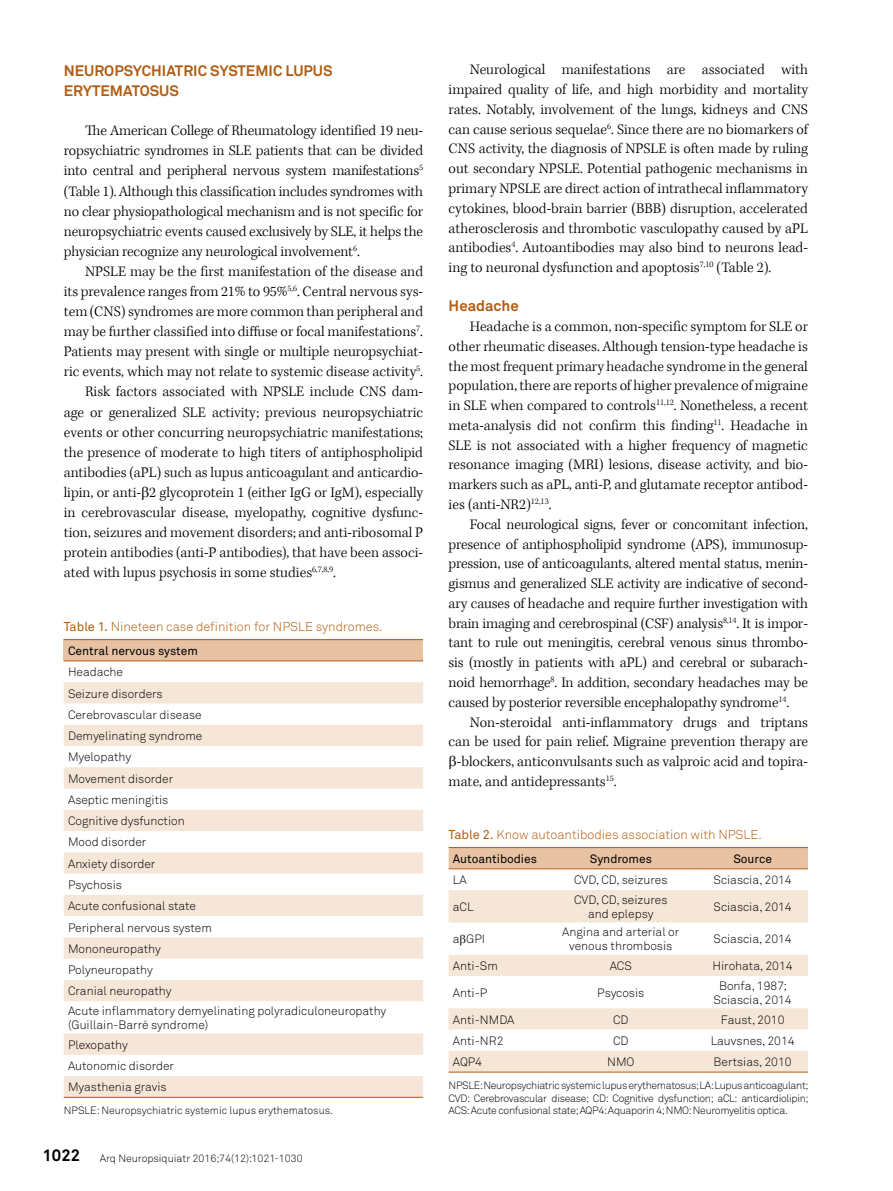
<style>
.page{position:relative;width:893px;height:1191px;background:#fff}
.page>*{position:absolute;margin:0;border:0;box-sizing:border-box;transform-origin:0 0}
.t1{font:300 15px/19.8px "Kepler Std";color:#000;text-align:justify}
.t2{font:700 15px/20.1px "Akkurat Pro";color:#b15c12}
.t3{font:12.75px "Akkurat Light Pro";color:#b15c12}
.t4{font:12px/21.3px "Akkurat Light Pro";color:#000}
.t5{font:12px "Akkurat Pro";color:#000}
.t6{font:10.5px/12.6px "Akkurat Light Pro";letter-spacing:-.005em;color:#000;text-align:justify}
.s1{font-family:"Akkurat Pro"}
.s2{font-family:"Akkurat Pro";font-weight:700;font-size:16.5px}
</style>
<div class="page">
<div style="left:64px;top:639px;width:359px;height:22px;background:#e7c2a3"></div>
<svg style="left:64px;top:682px;width:359px;height:415px"></svg>
<hr style="left:64px;top:639px;width:359px;height:1px;background:#b15c12">
<hr style="left:64px;top:660px;width:359px;height:1px;background:#b15c12">
<hr style="left:64px;top:1097px;width:359px;height:1px;background:#b15c12">
<div style="left:449px;top:848px;width:359px;height:20px;background:#e7c2a3"></div>
<svg style="left:449px;top:869px;width:359px;height:1px"></svg>
<svg style="left:449px;top:890px;width:359px;height:181px;fill:#f5e6d8"></svg>
<hr style="left:449px;top:847px;width:95px;height:1px;background:#b15c12">
<hr style="left:544px;top:847px;width:153px;height:1px;background:#b15c12">
<hr style="left:697px;top:847px;width:111px;height:1px;background:#b15c12">
<hr style="left:449px;top:868px;width:95px;height:1px;background:#b15c12">
<hr style="left:544px;top:868px;width:153px;height:1px;background:#b15c12">
<hr style="left:697px;top:868px;width:111px;height:1px;background:#b15c12">
<hr style="left:449px;top:1071px;width:95px;height:1px;background:#b15c12">
<hr style="left:544px;top:1071px;width:153px;height:1px;background:#b15c12">
<hr style="left:697px;top:1071px;width:111px;height:1px;background:#b15c12">
<svg style="left:460px;top:934px;width:6px;height:12px"></svg>
<p class="t2" style="left:64px;top:60px;width:270px">NEUROPSYCHIATRIC SYSTEMIC LUPUS<br>ERYTEMATOSUS</p>
<p class="t1" style="left:64px;top:121px;width:361px;text-indent:21px">The American College of Rheumatology identified 19 neu&shy;ropsychiatric syndromes in SLE patients that can be divided into central and peripheral nervous system manifestations<sup>5 </sup>(Table 1). Although this classification includes syndromes with no clear physiopathological mechanism and is not specific for neuropsychiatric events caused exclusively by SLE, it helps the physician recognize any neurological involvement<sup>6</sup>.</p>
<p class="t1" style="left:85px;top:262px;width:340px">NPSLE may be the first manifestation of the disease and</p>
<p class="t1" style="left:64px;top:282px;width:361px">its prevalence ranges from 21% to 95%<sup>5,6</sup>. Central nervous sys-</p>
<p class="t1" style="left:64px;top:302px;width:361px">tem (CNS) syndromes are more common than peripheral and</p>
<p class="t1" style="left:64px;top:322px;width:361px">may be further classified into diffuse or focal manifestations<sup>7</sup>.</p>
<p class="t1" style="left:64px;top:342px;width:361px">Patients may present with single or multiple neuropsychiat-</p>
<p class="t1" style="left:64px;top:362px;width:361px">ric events, which may not relate to systemic disease activity<sup>5</sup>.</p>
<p class="t1" style="left:85px;top:382px;width:340px">Risk factors associated with NPSLE include CNS dam-</p>
<p class="t1" style="left:64px;top:402px;width:361px">age or generalized SLE activity; previous neuropsychiatric</p>
<p class="t1" style="left:64px;top:422px;width:361px">events or other concurring neuropsychiatric manifestations;</p>
<p class="t1" style="left:64px;top:443px;width:361px">the presence of moderate to high titers of antiphospholipid</p>
<p class="t1" style="left:64px;top:463px;width:361px">antibodies (aPL) such as lupus anticoagulant and anticardio-</p>
<p class="t1" style="left:64px;top:483px;width:361px">lipin, or anti- 2 glycoprotein 1 (either IgG or IgM), especially</p>
<p class="t1" style="left:64px;top:503px;width:361px">in cerebrovascular disease, myelopathy, cognitive dysfunc-</p>
<p class="t1" style="left:64px;top:523px;width:361px">tion, seizures and movement disorders; and anti-ribosomal P</p>
<p class="t1" style="left:64px;top:543px;width:361px">protein antibodies (anti-P antibodies), that have been associ-</p>
<p class="t1" style="left:64px;top:563px;width:274px">ated with lupus psychosis in some studies<sup>6,7,8,9</sup>.</p>
<p class="t3" style="left:64px;top:619px;width:320px"><span class="s1">Table 1.</span> Nineteen case definition for NPSLE syndromes.</p>
<p class="t5" style="left:68px;top:644px;width:131px">Central nervous system</p>
<p class="t4" style="left:68px;top:661px;width:145px">Headache<br>Seizure disorders<br>Cerebrovascular disease<br>Demyelinating syndrome<br>Myelopathy<br>Movement disorder<br>Aseptic meningitis<br>Cognitive dysfunction<br>Mood disorder<br>Anxiety disorder<br>Psychosis<br>Acute confusional state<br>Peripheral nervous system<br>Mononeuropathy<br>Polyneuropathy<br>Cranial neuropathy</p>
<p class="t4" style="left:68px;top:1003px;width:320px;line-height:14.4px">Acute inflammatory demyelinating polyradiculoneuropathy (Guillain-Barré syndrome)</p>
<p class="t4" style="left:68px;top:1034px;width:108px">Plexopathy<br>Autonomic disorder<br>Myasthenia gravis</p>
<p class="t6" style="left:64px;top:1104px;width:271px">NPSLE: Neuropsychiatric systemic lupus erythematosus.</p>
<p class="t6" style="left:43px;top:1151px;width:262px"><span class="s2">1022</span> Arq Neuropsiquiatr 2016;74(12):1021-1030</p>
<p class="t1" style="left:449px;top:60px;width:361px;text-indent:21px">Neurological manifestations are associated with impaired quality of life, and high morbidity and mortality rates. Notably, involvement of the lungs, kidneys and CNS can cause serious sequelae<sup>6</sup>. Since there are no biomarkers of CNS activity, the diagnosis of NPSLE is often made by ruling out secondary NPSLE. Potential pathogenic mechanisms in primary NPSLE are direct action of intrathecal inflammatory cytokines, blood-brain barrier (BBB) disruption, accelerated atherosclerosis and thrombotic vasculopathy caused by aPL antibodies<sup>4</sup>. Autoantibodies may also bind to neurons lead&shy;ing to neuronal dysfunction and apoptosis<sup>7,10</sup> (Table 2).</p>
<p class="t2" style="left:449px;top:296px;width:72px">Headache</p>
<p class="t1" style="left:449px;top:317px;width:361px;text-indent:21px">Headache is a common, non-specific symptom for SLE or other rheumatic diseases. Although tension-type headache is the most frequent primary headache syndrome in the general population, there are reports of higher prevalence of migraine in SLE when compared to controls<sup>11,12</sup>. Nonetheless, a recent meta-analysis did not confirm this finding<sup>11</sup>. Headache in SLE is not associated with a higher frequency of magnetic resonance imaging (MRI) lesions, disease activity, and bio&shy;markers such as aPL, anti-P, and glutamate receptor antibod&shy;ies (anti-NR2)<sup>12,13</sup>.</p>
<p class="t1" style="left:449px;top:515px;width:361px;text-indent:21px">Focal neurological signs, fever or concomitant infection, presence of antiphospholipid syndrome (APS), immunosup&shy;pression, use of anticoagulants, altered mental status, menin&shy;gismus and generalized SLE activity are indicative of second&shy;ary causes of headache and require further investigation with brain imaging and cerebrospinal (CSF) analysis<sup>8,14</sup>. It is impor&shy;tant to rule out meningitis, cerebral venous sinus thrombo&shy;sis (mostly in patients with aPL) and cerebral or subarach&shy;noid hemorrhage<sup>8</sup>. In addition, secondary headaches may be caused by posterior reversible encephalopathy syndrome<sup>14</sup>.</p>
<p class="t1" style="left:470px;top:712px;width:340px">Non-steroidal anti-inflammatory drugs and triptans</p>
<p class="t1" style="left:449px;top:732px;width:361px">can be used for pain relief. Migraine prevention therapy are</p>
<p class="t1" style="left:457px;top:752px;width:353px">-blockers, anticonvulsants such as valproic acid and topira-</p>
<p class="t1" style="left:449px;top:772px;width:170px">mate, and antidepressants<sup>15</sup>.</p>
<p class="t3" style="left:449px;top:826px;width:315px"><span class="s1">Table 2.</span> Know autoantibodies association with NPSLE.</p>
<p class="t5" style="left:453px;top:851px;width:86px">Autoantibodies</p>
<p class="t5" style="left:590px;top:851px;width:64px">Syndromes</p>
<p class="t5" style="left:733px;top:851px;width:40px">Source</p>
<p class="t4" style="left:453px;top:869px;width:15px">LA</p>
<p class="t4" style="left:574px;top:869px;width:95px">CVD, CD, seizures</p>
<p class="t4" style="left:713px;top:869px;width:80px">Sciascia, 2014</p>
<p class="t4" style="left:453px;top:896px;width:22px">aCL</p>
<p class="t4" style="left:574px;top:892px;width:95px;line-height:14.4px;text-align:center">CVD, CD, seizures and eplepsy</p>
<p class="t4" style="left:713px;top:896px;width:80px">Sciascia, 2014</p>
<p class="t4" style="left:453px;top:928px;width:34px">a GPI</p>
<p class="t4" style="left:562px;top:925px;width:119px;line-height:14.4px;text-align:center">Angina and arterial or venous thrombosis</p>
<p class="t4" style="left:713px;top:928px;width:80px">Sciascia, 2014</p>
<p class="t4" style="left:453px;top:955px;width:47px">Anti-Sm</p>
<p class="t4" style="left:610px;top:955px;width:24px">ACS</p>
<p class="t4" style="left:713px;top:955px;width:82px">Hirohata, 2014</p>
<p class="t4" style="left:453px;top:982px;width:36px">Anti-P</p>
<p class="t4" style="left:597px;top:982px;width:49px">Psycosis</p>
<p class="t4" style="left:713px;top:978px;width:80px;line-height:14.4px;text-align:center">Bonfa, 1987;<br>Sciascia, 2014</p>
<p class="t4" style="left:453px;top:1009px;width:63px">Anti-NMDA</p>
<p class="t4" style="left:613px;top:1009px;width:17px">CD</p>
<p class="t4" style="left:721px;top:1009px;width:65px">Faust, 2010</p>
<p class="t4" style="left:453px;top:1030px;width:52px">Anti-NR2</p>
<p class="t4" style="left:613px;top:1030px;width:17px">CD</p>
<p class="t4" style="left:711px;top:1030px;width:85px">Lauvsnes, 2014</p>
<p class="t4" style="left:453px;top:1051px;width:31px">AQP4</p>
<p class="t4" style="left:607px;top:1051px;width:29px">NMO</p>
<p class="t4" style="left:714px;top:1051px;width:80px">Bertsias, 2010</p>
<p class="t6" style="left:449px;top:1079px;width:361px">NPSLE: Neuropsychiatric systemic lupus erythematosus; LA: Lupus anticoagulant; CVD: Cerebrovascular disease; CD: Cognitive dysfunction; aCL: anticardiolipin; ACS: Acute confusional state; AQP4: Aquaporin 4; NMO: Neuromyelitis optica.</p>
</div>
